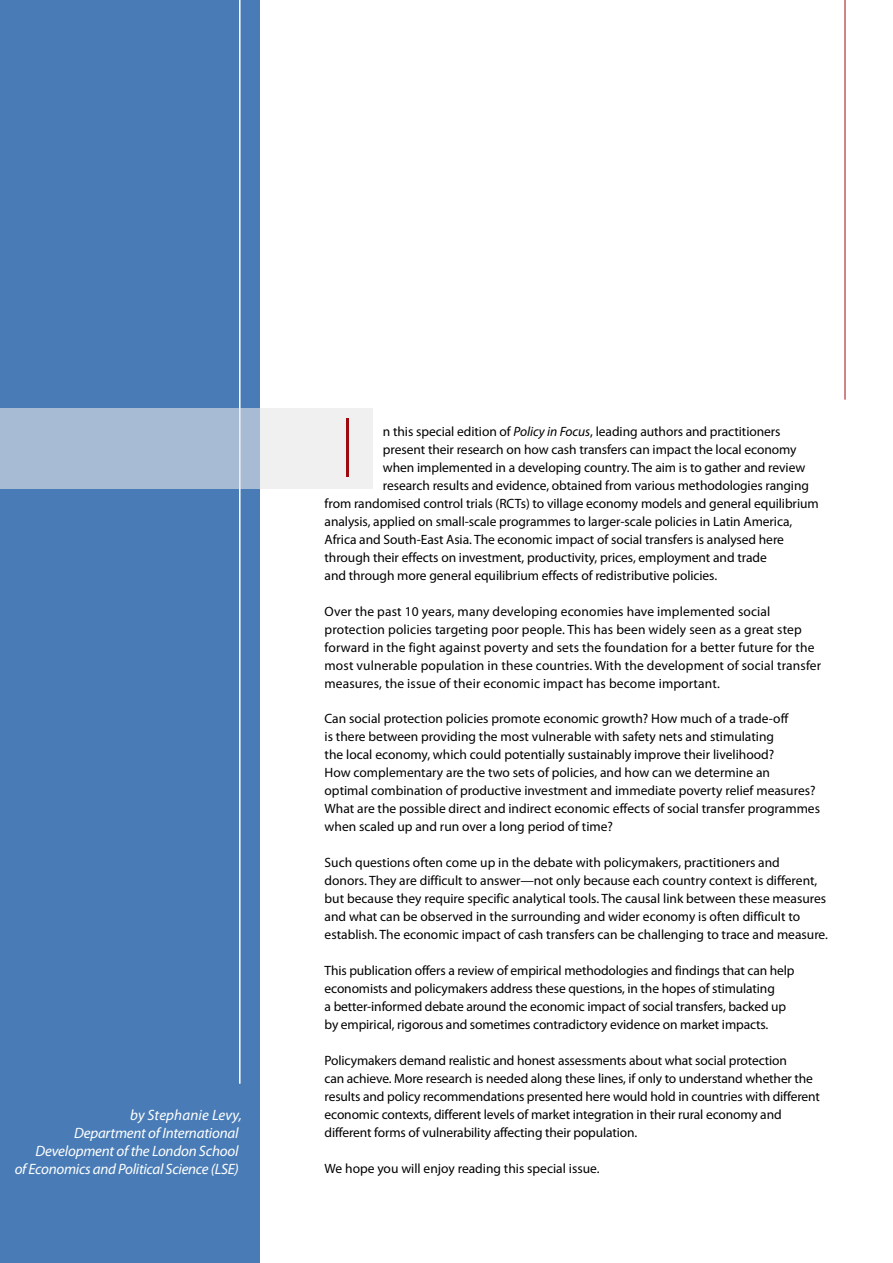
<style>
.page{position:relative;width:893px;height:1263px;background:#fff}
.page>*{position:absolute;margin:0;border:0;box-sizing:border-box;transform-origin:0 0}
.t1{font:200 79.2px "ITC Avant Garde Std";color:#9e0b0f}
.t2{font:italic 15px/18px "Myriad Pro";letter-spacing:-.015em;color:#fff;text-align:right}
.t3{font:13.5px/18px "Myriad Pro";letter-spacing:-.005em;color:#000}
.s1{font-style:italic}
</style>
<div class="page">
<div style="left:0;top:0;width:259px;height:1263px;background:#497cb6"></div>
<hr style="left:239px;top:0;width:2px;height:1084px;background:#fff">
<svg style="left:0;top:409px;width:372px;height:80px;fill:#a7bcd4"></svg>
<hr style="left:845px;top:0;width:1px;height:400px;background:#9e0b0f">
<p class="t2" style="left:15px;top:1105px;width:229px">by Stephanie Levy,<br>Department of International<br>Development of the London School<br>of Economics and Political Science (LSE)</p>
<h1 class="t1" style="left:340px;top:402px;width:16px">I</h1>
<p class="t3" style="left:383px;top:422px;width:399px">n this special edition of <span class="s1">Policy in Focus</span>, leading authors and practitioners</p>
<p class="t3" style="left:383px;top:440px;width:415px">present their research on how cash transfers can impact the local economy</p>
<p class="t3" style="left:383px;top:458px;width:424px">when implemented in a developing country. The aim is to gather and review</p>
<p class="t3" style="left:383px;top:476px;width:428px">research results and evidence, obtained from various methodologies ranging</p>
<p class="t3" style="left:325px;top:494px;width:496px">from randomised control trials (RCTs) to village economy models and general equilibrium</p>
<p class="t3" style="left:325px;top:512px;width:469px">analysis, applied on small-scale programmes to larger-scale policies in Latin America,</p>
<p class="t3" style="left:325px;top:530px;width:461px">Africa and South-East Asia. The economic impact of social transfers is analysed here</p>
<p class="t3" style="left:325px;top:548px;width:444px">through their effects on investment, productivity, prices, employment and trade</p>
<p class="t3" style="left:325px;top:566px;width:394px">and through more general equilibrium effects of redistributive policies.</p>
<p class="t3" style="left:325px;top:602px;width:498px">Over the past 10 years, many developing economies have implemented social protection policies targeting poor people. This has been widely seen as a great step forward in the fight against poverty and sets the foundation for a better future for the most vulnerable population in these countries. With the development of social transfer measures, the issue of their economic impact has become important.</p>
<p class="t3" style="left:325px;top:710px;width:497px">Can social protection policies promote economic growth? How much of a trade-off<br>is there between providing the most vulnerable with safety nets and stimulating<br>the local economy, which could potentially sustainably improve their livelihood?<br>How complementary are the two sets of policies, and how can we determine an<br>optimal combination of productive investment and immediate poverty relief measures?<br>What are the possible direct and indirect economic effects of social transfer programmes when scaled up and run over a long period of time?</p>
<p class="t3" style="left:325px;top:853px;width:505px">Such questions often come up in the debate with policymakers, practitioners and<br>donors. They are difficult to answer—not only because each country context is different, but because they require specific analytical tools. The causal link between these measures and what can be observed in the surrounding and wider economy is often difficult to establish. The economic impact of cash transfers can be challenging to trace and measure.</p>
<p class="t3" style="left:325px;top:961px;width:471px">This publication offers a review of empirical methodologies and findings that can help economists and policymakers address these questions, in the hopes of stimulating<br>a better-informed debate around the economic impact of social transfers, backed up by empirical, rigorous and sometimes contradictory evidence on market impacts.</p>
<p class="t3" style="left:325px;top:1051px;width:497px">Policymakers demand realistic and honest assessments about what social protection<br>can achieve. More research is needed along these lines, if only to understand whether the results and policy recommendations presented here would hold in countries with different economic contexts, different levels of market integration in their rural economy and different forms of vulnerability affecting their population.</p>
<p class="t3" style="left:325px;top:1159px;width:276px">We hope you will enjoy reading this special issue.</p>
</div>
